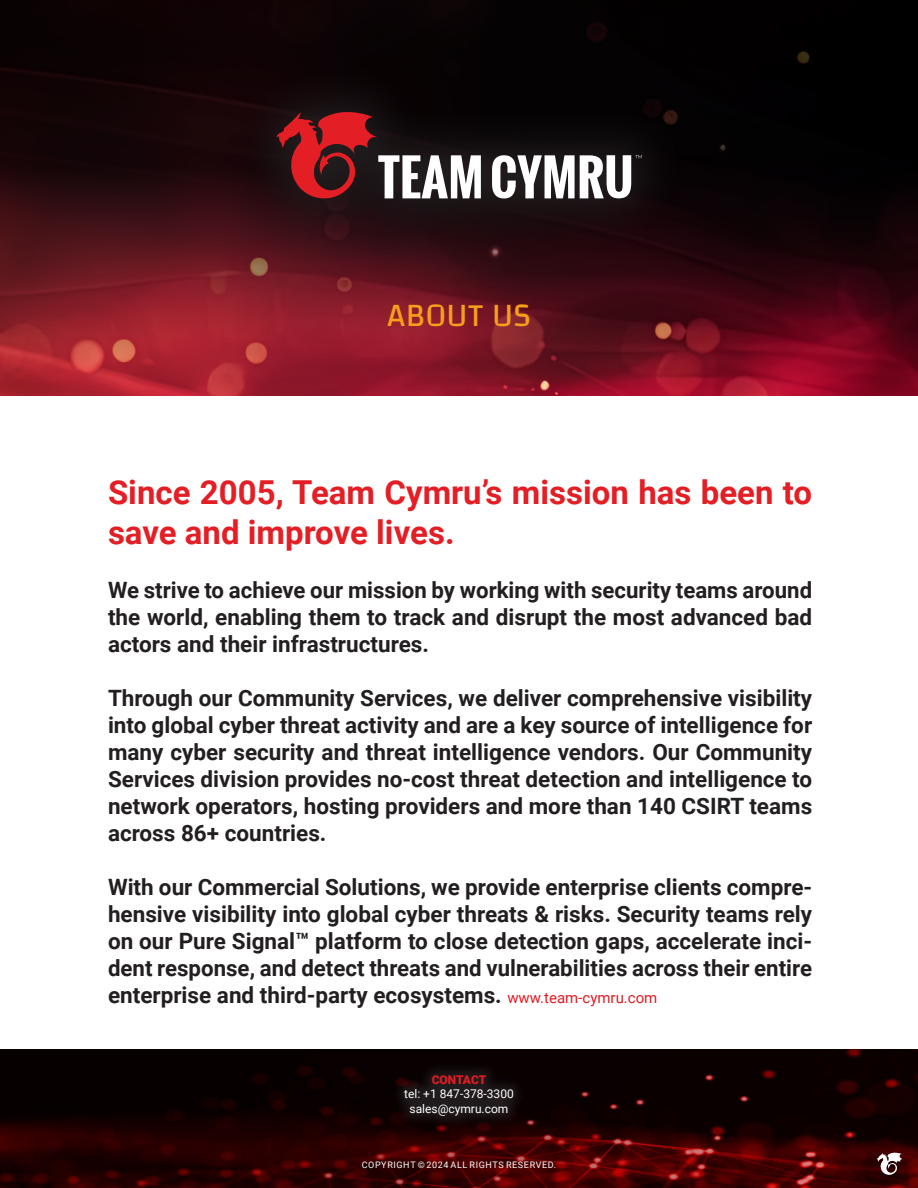
<style>
.page{position:relative;width:918px;height:1188px;background:#fff}
.page>*{position:absolute;margin:0;border:0;box-sizing:border-box;transform-origin:0 0}
.My_Paragraph{font:700 33px/39.6px "Roboto";color:#e41e25}
.t1{font:200 33px "Changa";letter-spacing:.01em;color:#f69f1d}
.My_Paragraph-2{font:700 22.5px/27px "Roboto";color:#231f20;text-align:justify}
.t2{font:12px "Roboto";color:#fff}
.t3{font:900 12px "Roboto";letter-spacing:-.01em;color:#e31b22}
.t4{font:9px "Roboto";letter-spacing:.065em;color:#fff}
.s1{font-weight:400;font-size:15px;color:#e31b22}
</style>
<div class="page">
<svg style="left:0;top:0;width:918px;height:396px"></svg>
<svg style="left:230px;top:64px;width:458px;height:184px"></svg>
<svg style="left:276px;top:110px;width:205px;height:94px"></svg>
<svg style="left:492px;top:155px;width:150px;height:44px"></svg>
<img style="left:0;top:1049px;width:918px;height:139px">
<svg style="left:877px;top:1152px;width:26px;height:24px"></svg>
<div style="left:391px;top:1061px;width:136px;height:68px;background:#231f20;opacity:.9"></div>
<p class="t1" style="left:387px;top:295px;width:145px">ABOUT US</p>
<p class="My_Paragraph" style="left:108px;top:471px;width:706px">Since 2005, Team Cymru’s mission has been to save and improve lives.</p>
<p class="My_Paragraph-2" style="left:108px;top:575px;width:706px">We strive to achieve our mission by working with security teams around the world, enabling them to track and disrupt the most advanced bad actors and their infrastructures.</p>
<p class="My_Paragraph-2" style="left:108px;top:683px;width:706px">Through our Community Services, we deliver comprehensive visibility into global cyber threat activity and are a key source of intelligence for many cyber security and threat intelligence vendors. Our Community Services division provides no-cost threat detection and intelligence to network operators, hosting providers and more than 140 CSIRT teams across 86+ countries.</p>
<p class="My_Paragraph-2" style="left:108px;top:872px;width:706px">With our Commercial Solutions, we provide enterprise clients compre&shy;hensive visibility into global cyber threats &amp; risks. Security teams rely on our Pure Signal™ platform to close detection gaps, accelerate inci&shy;dent response, and detect threats and vulnerabilities across their entire enterprise and third-party ecosystems. <span class="s1">www.team-cymru.com</span></p>
<p class="t3" style="left:432px;top:1071px;width:56px">CONTACT</p>
<p class="t2" style="left:404px;top:1086px;width:111px">tel: +1 847-378-3300</p>
<p class="t2" style="left:410px;top:1100px;width:100px">sales@cymru.com</p>
<p class="t4" style="left:362px;top:1159px;width:196px">COPYRIGHT © 2024 ALL RIGHTS RESERVED.</p>
</div>
